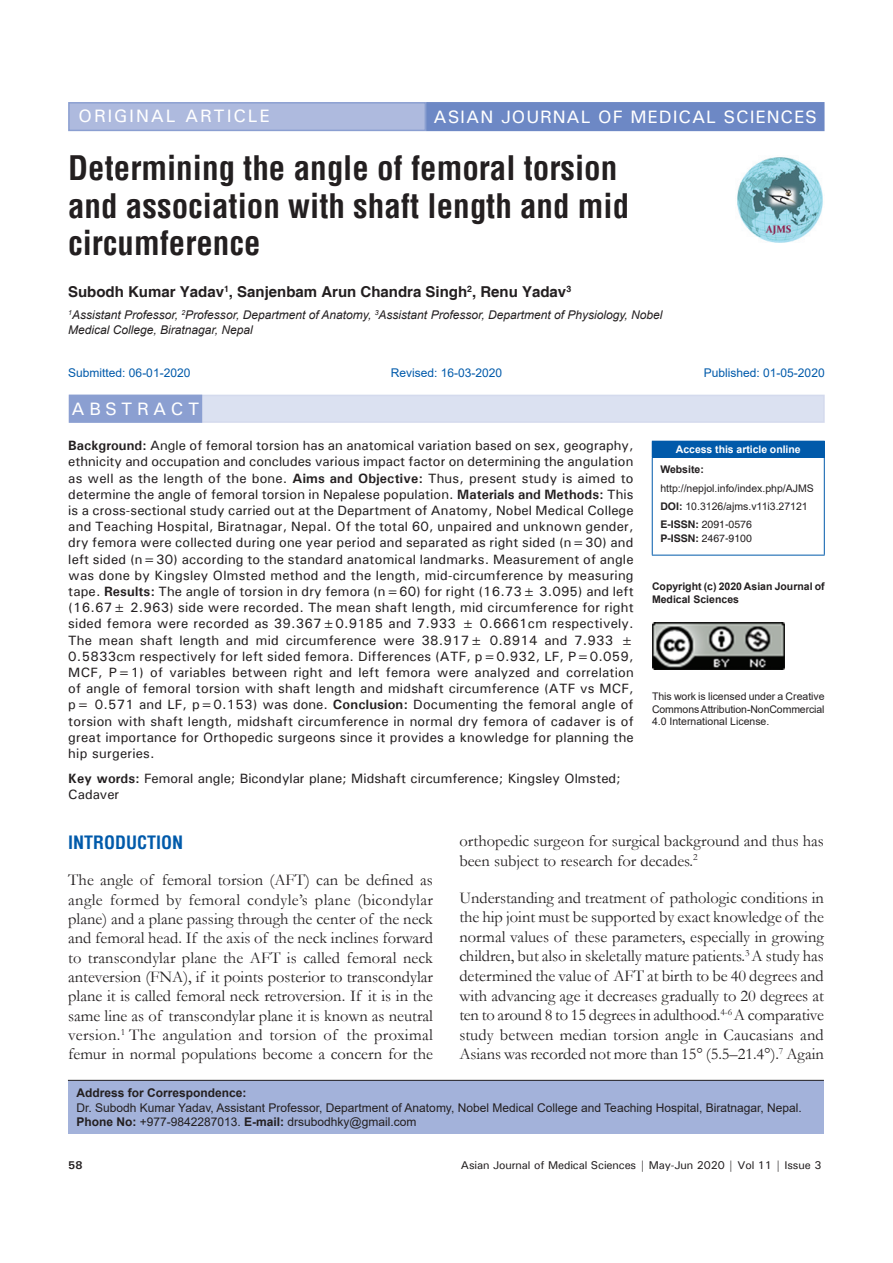
<style>
.page{position:relative;width:893px;height:1263px;background:#fff}
.page>*{position:absolute;margin:0;border:0;box-sizing:border-box;transform-origin:0 0}
.AT{font:700 condensed 33px/37.5px "Helvetica";color:#231f20}
.AH{font:500 18px "Univers";letter-spacing:.05em;color:#fff}
.AH-2{font:500 18px "Univers";letter-spacing:.1em;color:#fff}
.t1{font:700 condensed 18px "Helvetica";color:#015aaa}
.ABSH{font:500 18px "Univers";letter-spacing:.25em;color:#fff}
.TX{font:16.5px/19.4px "Garamond";color:#231f20;text-align:justify}
.AU{font:700 15px "Helvetica";color:#231f20}
.ABS{font:500 13.5px/16.2px "Univers";letter-spacing:.015em;color:#231f20;text-align:justify}
.KWD{font:500 13.5px/16.2px "Univers";color:#231f20}
.ADD{font:12px/14.4px "Arial";color:#231f20}
.AFF{font:italic 12px/14.4px "Arial";color:#231f20}
.HIS_1{font:12px "Arial";color:#015aaa}
.t2{font:500 11.25px "Univers";letter-spacing:-.01em;color:#231f20}
.t3{font:700 11.25px "Univers";color:#231f20}
.License{font:10.5px/12.6px "Arial";letter-spacing:-.01em;color:#231f20;text-align:justify}
.SRC{font:700 10.5px/12.6px "Arial";color:#231f20}
.Web{font:10.5px/18.8px "Arial";color:#231f20}
.ISSN{font:10.5px/14.2px "Helvetica";color:#231f20}
.DOI{font:10.5px "Arial";color:#231f20}
.t4{font:700 10.5px "Arial";letter-spacing:-.005em;color:#fff}
.s1{font-weight:700}
</style>
<div class="page">
<div style="left:69px;top:103px;width:356px;height:27px;background:#aebade"></div>
<div style="left:68px;top:102px;width:358px;height:29px;border:2px solid #8b9fd1"></div>
<div style="left:427px;top:103px;width:397px;height:27px;background:#6d88c5"></div>
<div style="left:426px;top:102px;width:398px;height:29px;border:2px solid #6d88c5"></div>
<div style="left:68px;top:1080px;width:756px;height:54px;background:#a3b2da"></div>
<hr style="left:68px;top:1080px;width:756px;height:1px;background:#231f20">
<img style="left:737px;top:157px;width:86px;height:86px">
<div style="left:652px;top:441px;width:172px;height:16px;background:#015aaa"></div>
<svg style="left:824px;top:441px;width:1px;height:16px"></svg>
<hr style="left:652px;top:458px;width:1px;height:97px;background:#015aaa">
<hr style="left:652px;top:457px;width:173px;height:1px;background:#015aaa">
<hr style="left:824px;top:458px;width:1px;height:97px;background:#015aaa">
<hr style="left:652px;top:555px;width:173px;height:1px;background:#015aaa">
<img style="left:652px;top:623px;width:132px;height:46px">
<div style="left:69px;top:395px;width:756px;height:28px;background:#dbe1f1"></div>
<div style="left:69px;top:395px;width:132px;height:27px;background:#8b9fd1"></div>
<div style="left:69px;top:395px;width:133px;height:28px;border:2px solid #8b9fd1"></div>
<p class="AH-2" style="left:79px;top:105px;width:192px">ORIGINAL ARTICLE</p>
<p class="AH" style="left:434px;top:105px;width:385px">ASIAN JOURNAL OF MEDICAL SCIENCES</p>
<p class="AT" style="left:68px;top:149px;width:563px">Determining the angle of femoral torsion and association with shaft length and mid circumference</p>
<p class="AU" style="left:68px;top:282px;width:505px">Subodh Kumar Yadav<sup>1</sup>, Sanjenbam Arun Chandra Singh<sup>2</sup>, Renu Yadav<sup>3</sup></p>
<p class="AFF" style="left:68px;top:308px;width:596px"><sup>1</sup>Assistant Professor, <sup>2</sup>Professor, Department of Anatomy, <sup>3</sup>Assistant Professor, Department of Physiology, Nobel<br>Medical College, Biratnagar, Nepal</p>
<p class="HIS_1" style="left:68px;top:364px;width:124px">Submitted: 06-01-2020</p>
<p class="HIS_1" style="left:391px;top:364px;width:113px">Revised: 16-03-2020</p>
<p class="HIS_1" style="left:704px;top:364px;width:122px">Published: 01-05-2020</p>
<p class="ABSH" style="left:72px;top:397px;width:129px">ABSTRACT</p>
<p class="ABS" style="left:68px;top:437px;width:567px"><span class="s1">Background:</span> Angle of femoral torsion has an anatomical variation based on sex, geography, ethnicity and occupation and concludes various impact factor on determining the angulation as well as the length of the bone. <span class="s1">Aims and Objective:</span> Thus, present study is aimed to determine the angle of femoral torsion in Nepalese population. <span class="s1">Materials and Methods:</span> This is a cross-sectional study carried out at the Department of Anatomy, Nobel Medical College and Teaching Hospital, Biratnagar, Nepal. Of the total 60, unpaired and unknown gender, dry femora were collected during one year period and separated as right sided (n=30) and left sided (n=30) according to the standard anatomical landmarks. Measurement of angle was done by Kingsley Olmsted method and the length, mid-circumference by measuring tape. <span class="s1">Results:</span> The angle of torsion in dry femora (n=60) for right (16.73± 3.095) and left (16.67± 2.963) side were recorded. The mean shaft length, mid circumference for right sided femora were recorded as 39.367±0.9185 and 7.933 ± 0.6661cm respectively.<br>The mean shaft length and mid circumference were 38.917± 0.8914 and 7.933 ± 0.5833cm respectively for left sided femora. Differences (ATF, p=0.932, LF, P=0.059, MCF, P=1) of variables between right and left femora were analyzed and correlation of angle of femoral torsion with shaft length and midshaft circumference (ATF vs MCF, p= 0.571 and LF, p=0.153) was done. <span class="s1">Conclusion:</span> Documenting the femoral angle of torsion with shaft length, midshaft circumference in normal dry femora of cadaver is of great importance for Orthopedic surgeons since it provides a knowledge for planning the hip surgeries.</p>
<p class="KWD" style="left:68px;top:770px;width:554px"><span class="s1">Key words:</span> Femoral angle; Bicondylar plane; Midshaft circumference; Kingsley Olmsted;<br>Cadaver</p>
<p class="t4" style="left:676px;top:442px;width:126px">Access this article online</p>
<p class="Web" style="left:660px;top:460px;width:155px"><span class="s1">Website: </span>http://nepjol.info/index.php/AJMS</p>
<p class="DOI" style="left:660px;top:499px;width:149px"><span class="s1">DOI:</span> 10.3126/ajms.v11i3.27121</p>
<p class="ISSN" style="left:660px;top:517px;width:93px"><span class="s1">E-ISSN:</span> 2091-0576<br><span class="s1">P-ISSN:</span> 2467-9100</p>
<p class="SRC" style="left:652px;top:580px;width:174px">Copyright (c) 2020 Asian Journal of<br>Medical Sciences</p>
<p class="License" style="left:652px;top:690px;width:174px">This work is licensed under a Creative Commons Attribution-NonCommercial 4.0 International License.</p>
<h1 class="t1" style="left:68px;top:830px;width:117px">INTRODUCTION</h1>
<p class="TX" style="left:68px;top:870px;width:366px">The angle of femoral torsion (AFT) can be defined as angle formed by femoral condyle’s plane (bicondylar plane) and a plane passing through the center of the neck and femoral head. If the axis of the neck inclines forward to transcondylar plane the AFT is called femoral neck anteversion (FNA), if it points posterior to transcondylar plane it is called femoral neck retroversion. If it is in the same line as of transcondylar plane it is known as neutral version.<sup>1</sup> The angulation and torsion of the proximal femur in normal populations become a concern for the</p>
<p class="TX" style="left:459px;top:831px;width:366px">orthopedic surgeon for surgical background and thus has been subject to research for decades.<sup>2</sup></p>
<p class="TX" style="left:459px;top:887px;width:366px">Understanding and treatment of pathologic conditions in the hip joint must be supported by exact knowledge of the normal values of these parameters, especially in growing children, but also in skeletally mature patients.<sup>3</sup> A study has determined the value of AFT at birth to be 40 degrees and with advancing age it decreases gradually to 20 degrees at ten to around 8 to 15 degrees in adulthood.<sup>4-6</sup> A comparative study between median torsion angle in Caucasians and Asians was recorded not more than 15° (5.5–21.4°).<sup>7</sup> Again</p>
<p class="ADD" style="left:76px;top:1086px;width:727px"><span class="s1">Address for Correspondence:<br></span>Dr. Subodh Kumar Yadav, Assistant Professor, Department of Anatomy, Nobel Medical College and Teaching Hospital, Biratnagar, Nepal.<br><span class="s1">Phone No:</span> +977-9842287013. <span class="s1">E-mail:</span> drsubodhky@gmail.com</p>
<p class="t3" style="left:68px;top:1157px;width:16px">58</p>
<p class="t2" style="left:461px;top:1157px;width:362px">Asian Journal of Medical Sciences | May-Jun 2020 | Vol 11 | Issue 3</p>
</div>
